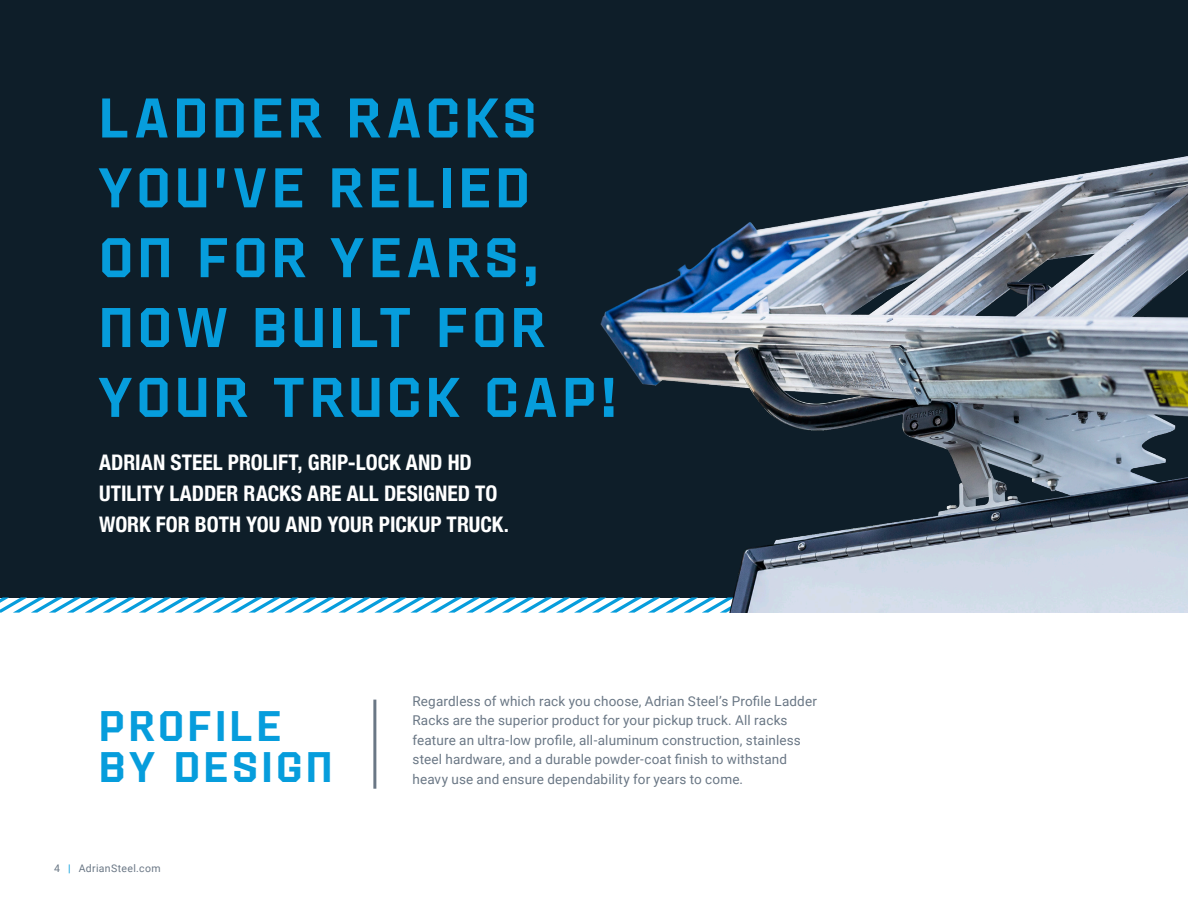
<style>
.page{position:relative;width:1188px;height:918px;background:#fff}
.page>*{position:absolute;margin:0;border:0;box-sizing:border-box;transform-origin:0 0}
.t1{font:300 55.8px/69.9px "CWM";letter-spacing:.095em;color:#069ddc}
.t2{font:300 42.75px "CWM";letter-spacing:.09em;color:#069ddc}
.t3{font:700 condensed 21.45px/30.9px "Helvetica Neue";color:#fff}
.t4{font:13.5px/19.5px "Roboto";letter-spacing:.01em;color:#6a7785}
.t5{font:10.5px "Roboto";letter-spacing:.03em;color:#6a7785}
.s1{color:#069ddc}
</style>
<div class="page">
<div style="left:0;top:0;width:1188px;height:597px;background:#0e1e29"></div>
<svg style="left:0;top:597px;width:497px;height:16px"></svg>
<img style="left:497px;top:156px;width:691px;height:457px">
<hr style="left:373px;top:700px;width:3px;height:89px;background:#6a7785">
<p class="t1" style="left:99px;top:85px;width:439px">LADDER RACKS<br>YOU’VE RELIED</p>
<p class="t1" style="left:99px;top:225px;width:441px">ON FOR YEARS,</p>
<p class="t1" style="left:99px;top:294px;width:447px">NOW BUILT FOR</p>
<p class="t1" style="left:99px;top:364px;width:519px">YOUR TRUCK CAP!</p>
<p class="t3" style="left:99px;top:447px;width:411px">ADRIAN STEEL PROLIFT, GRIP-LOCK AND HD<br>UTILITY LADDER RACKS ARE ALL DESIGNED TO<br>WORK FOR BOTH YOU AND YOUR PICKUP TRUCK.</p>
<p class="t2" style="left:99px;top:701px;width:183px">PROFILE</p>
<p class="t2" style="left:99px;top:742px;width:235px">BY DESIGN</p>
<p class="t5" style="left:54px;top:861px;width:108px">4 <span class="s1">|</span> AdrianSteel.com</p>
<p class="t4" style="left:412px;top:690px;width:406px">Regardless of which rack you choose, Adrian Steel’s Profile Ladder Racks are the superior product for your pickup truck. All racks feature an ultra-low profile, all-aluminum construction, stainless steel hardware, and a durable powder-coat finish to withstand heavy use and ensure dependability for years to come.</p>
</div>
